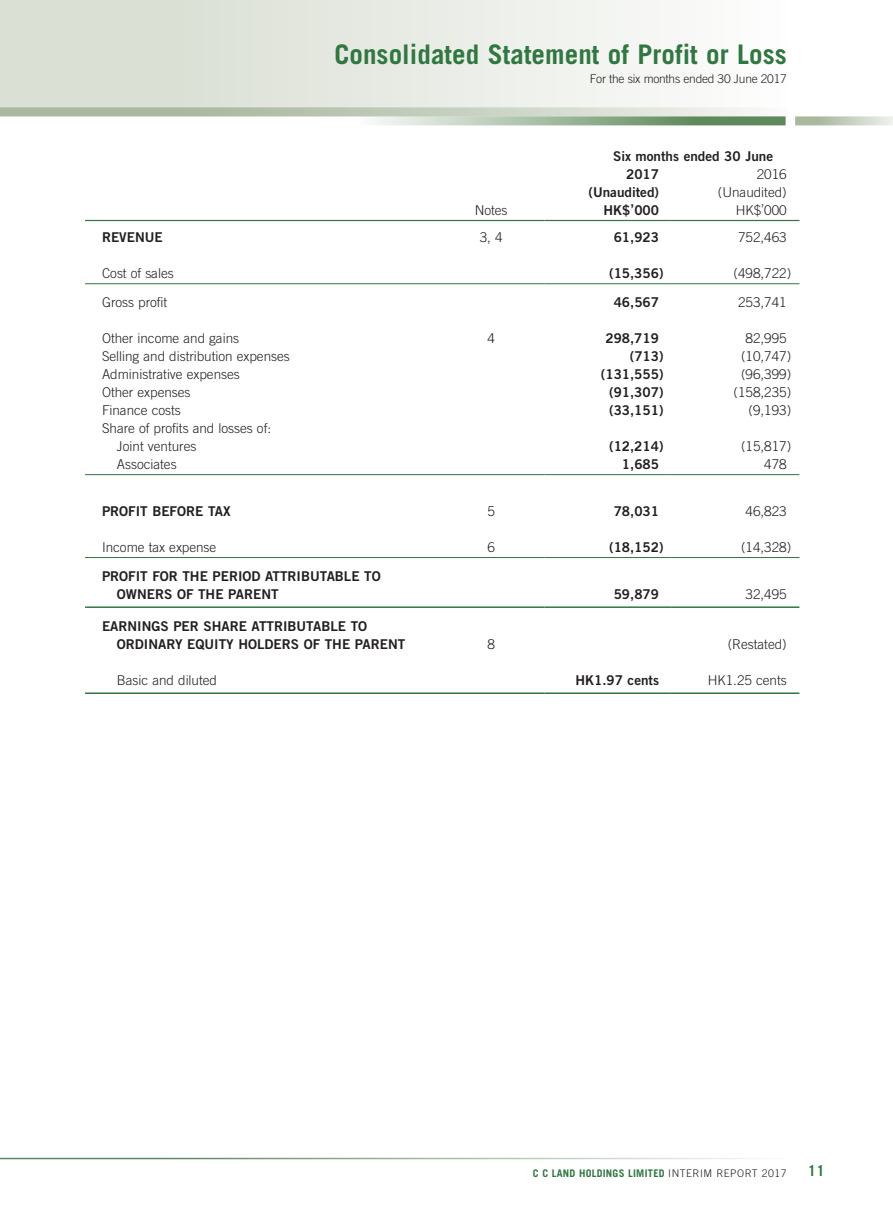
<style>
.page{position:relative;width:893px;height:1212px;background:#fff}
.page>*{position:absolute;margin:0;border:0;box-sizing:border-box;transform-origin:0 0}
.t1{font:700 27px "Trade Gothic LT Std";letter-spacing:.005em;color:#307741}
.t2{font:700 15px "Trade Gothic LT Std";color:#307741}
.Body_Text{font:300 13.5px "Trade Gothic LT Std";color:#231f20}
.Body_Text-2{font:13.5px/18px "Trade Gothic LT Std Bd 2";color:#231f20}
.t3{font:300 12px "Trade Gothic LT Std";letter-spacing:-.02em;color:#231f20}
.t4{font:700 10.5px "Trade Gothic LT Std";letter-spacing:.025em;color:#307741}
.s1{font-weight:300;color:#231f20}
</style>
<div class="page">
<div style="left:0;top:0;width:788px;height:116px;background:linear-gradient(to right,#d5dbce,#fcfcfc)"></div>
<svg style="left:360px;top:116px;width:426px;height:9px;background:#9fb89c"></svg>
<svg style="left:795px;top:116px;width:98px;height:9px"></svg>
<svg style="left:0;top:107px;width:788px;height:9px;background:#c6cfbf"></svg>
<hr style="left:0;top:1158px;width:787px;height:1px;background:#5e895a">
<hr style="left:85px;top:220px;width:353px;height:1px;background:#307741">
<hr style="left:438px;top:220px;width:106px;height:1px;background:#307741">
<hr style="left:544px;top:220px;width:128px;height:1px;background:#307741">
<hr style="left:672px;top:220px;width:127px;height:1px;background:#307741">
<hr style="left:85px;top:283px;width:353px;height:1px;background:#307741">
<hr style="left:438px;top:283px;width:106px;height:1px;background:#307741">
<hr style="left:544px;top:283px;width:128px;height:1px;background:#307741">
<hr style="left:672px;top:283px;width:127px;height:1px;background:#307741">
<hr style="left:85px;top:474px;width:353px;height:1px;background:#307741">
<hr style="left:438px;top:474px;width:106px;height:1px;background:#307741">
<hr style="left:544px;top:474px;width:128px;height:1px;background:#307741">
<hr style="left:672px;top:474px;width:127px;height:1px;background:#307741">
<hr style="left:85px;top:557px;width:353px;height:1px;background:#307741">
<hr style="left:438px;top:557px;width:106px;height:1px;background:#307741">
<hr style="left:544px;top:557px;width:128px;height:1px;background:#307741">
<hr style="left:672px;top:557px;width:127px;height:1px;background:#307741">
<hr style="left:85px;top:606px;width:353px;height:2px;background:#307741">
<hr style="left:438px;top:606px;width:106px;height:2px;background:#307741">
<hr style="left:544px;top:606px;width:128px;height:2px;background:#307741">
<hr style="left:672px;top:606px;width:127px;height:2px;background:#307741">
<hr style="left:85px;top:692px;width:353px;height:2px;background:#307741">
<hr style="left:438px;top:692px;width:106px;height:2px;background:#307741">
<hr style="left:544px;top:692px;width:128px;height:2px;background:#307741">
<hr style="left:672px;top:692px;width:127px;height:2px;background:#307741">
<p class="t1" style="left:334px;top:38px;width:454px">Consolidated Statement of Profit or Loss</p>
<p class="t3" style="left:590px;top:71px;width:198px">For the six months ended 30 June 2017</p>
<p class="Body_Text-2" style="left:613px;top:147px;width:162px">Six months ended 30 June</p>
<p class="Body_Text-2" style="left:626px;top:165px;width:34px">2017</p>
<p class="Body_Text" style="left:757px;top:166px;width:31px">2016</p>
<p class="Body_Text-2" style="left:588px;top:183px;width:72px">(Unaudited)</p>
<p class="Body_Text" style="left:718px;top:184px;width:70px">(Unaudited)</p>
<p class="Body_Text" style="left:475px;top:202px;width:34px">Notes</p>
<p class="Body_Text-2" style="left:604px;top:201px;width:57px">HK$’000</p>
<p class="Body_Text" style="left:736px;top:202px;width:52px">HK$’000</p>
<p class="Body_Text-2" style="left:102px;top:228px;width:62px">REVENUE</p>
<p class="Body_Text" style="left:480px;top:229px;width:24px">3, 4</p>
<p class="Body_Text-2" style="left:614px;top:228px;width:47px">61,923</p>
<p class="Body_Text" style="left:738px;top:229px;width:50px">752,463</p>
<p class="Body_Text" style="left:102px;top:265px;width:73px">Cost of sales</p>
<p class="Body_Text-2" style="left:609px;top:264px;width:56px">(15,356)</p>
<p class="Body_Text" style="left:734px;top:265px;width:59px">(498,722)</p>
<p class="Body_Text" style="left:102px;top:294px;width:67px">Gross profit</p>
<p class="Body_Text-2" style="left:614px;top:293px;width:47px">46,567</p>
<p class="Body_Text" style="left:738px;top:294px;width:50px">253,741</p>
<p class="Body_Text" style="left:102px;top:330px;width:139px">Other income and gains</p>
<p class="Body_Text" style="left:487px;top:330px;width:9px">4</p>
<p class="Body_Text-2" style="left:605px;top:329px;width:55px">298,719</p>
<p class="Body_Text" style="left:745px;top:330px;width:43px">82,995</p>
<p class="Body_Text" style="left:102px;top:348px;width:189px">Selling and distribution expenses</p>
<p class="Body_Text-2" style="left:630px;top:347px;width:35px">(713)</p>
<p class="Body_Text" style="left:741px;top:348px;width:52px">(10,747)</p>
<p class="Body_Text" style="left:102px;top:366px;width:139px">Administrative expenses</p>
<p class="Body_Text-2" style="left:601px;top:365px;width:64px">(131,555)</p>
<p class="Body_Text" style="left:741px;top:366px;width:52px">(96,399)</p>
<p class="Body_Text" style="left:102px;top:384px;width:90px">Other expenses</p>
<p class="Body_Text-2" style="left:609px;top:383px;width:56px">(91,307)</p>
<p class="Body_Text" style="left:734px;top:384px;width:59px">(158,235)</p>
<p class="Body_Text" style="left:102px;top:402px;width:80px">Finance costs</p>
<p class="Body_Text-2" style="left:609px;top:401px;width:56px">(33,151)</p>
<p class="Body_Text" style="left:749px;top:402px;width:44px">(9,193)</p>
<p class="Body_Text" style="left:102px;top:420px;width:171px">Share of profits and losses of:</p>
<p class="Body_Text" style="left:117px;top:438px;width:81px">Joint ventures</p>
<p class="Body_Text-2" style="left:609px;top:437px;width:56px">(12,214)</p>
<p class="Body_Text" style="left:741px;top:438px;width:52px">(15,817)</p>
<p class="Body_Text" style="left:117px;top:456px;width:61px">Associates</p>
<p class="Body_Text-2" style="left:622px;top:455px;width:39px">1,685</p>
<p class="Body_Text" style="left:764px;top:456px;width:24px">478</p>
<p class="Body_Text-2" style="left:102px;top:502px;width:130px">PROFIT BEFORE TAX</p>
<p class="Body_Text" style="left:487px;top:503px;width:9px">5</p>
<p class="Body_Text-2" style="left:614px;top:502px;width:47px">78,031</p>
<p class="Body_Text" style="left:745px;top:503px;width:43px">46,823</p>
<p class="Body_Text" style="left:102px;top:539px;width:116px">Income tax expense</p>
<p class="Body_Text" style="left:487px;top:539px;width:9px">6</p>
<p class="Body_Text-2" style="left:609px;top:538px;width:56px">(18,152)</p>
<p class="Body_Text" style="left:741px;top:539px;width:52px">(14,328)</p>
<p class="Body_Text-2" style="left:117px;top:566px;width:265px;text-indent:-15px">PROFIT FOR THE PERIOD ATTRIBUTABLE TO<br>OWNERS OF THE PARENT</p>
<p class="Body_Text-2" style="left:614px;top:584px;width:47px">59,879</p>
<p class="Body_Text" style="left:745px;top:586px;width:43px">32,495</p>
<p class="Body_Text-2" style="left:117px;top:616px;width:290px;text-indent:-15px">EARNINGS PER SHARE ATTRIBUTABLE TO<br>ORDINARY EQUITY HOLDERS OF THE PARENT</p>
<p class="Body_Text" style="left:487px;top:636px;width:9px">8</p>
<p class="Body_Text" style="left:728px;top:636px;width:61px">(Restated)</p>
<p class="Body_Text" style="left:117px;top:672px;width:102px">Basic and diluted</p>
<p class="Body_Text-2" style="left:575px;top:670px;width:85px">HK1.97 cents</p>
<p class="Body_Text" style="left:708px;top:672px;width:80px">HK1.25 cents</p>
<p class="t4" style="left:533px;top:1166px;width:255px">C C LAND HOLDINGS LIMITED <span class="s1">INTERIM REPORT 2017</span></p>
<p class="t2" style="left:808px;top:1161px;width:18px">11</p>
</div>
